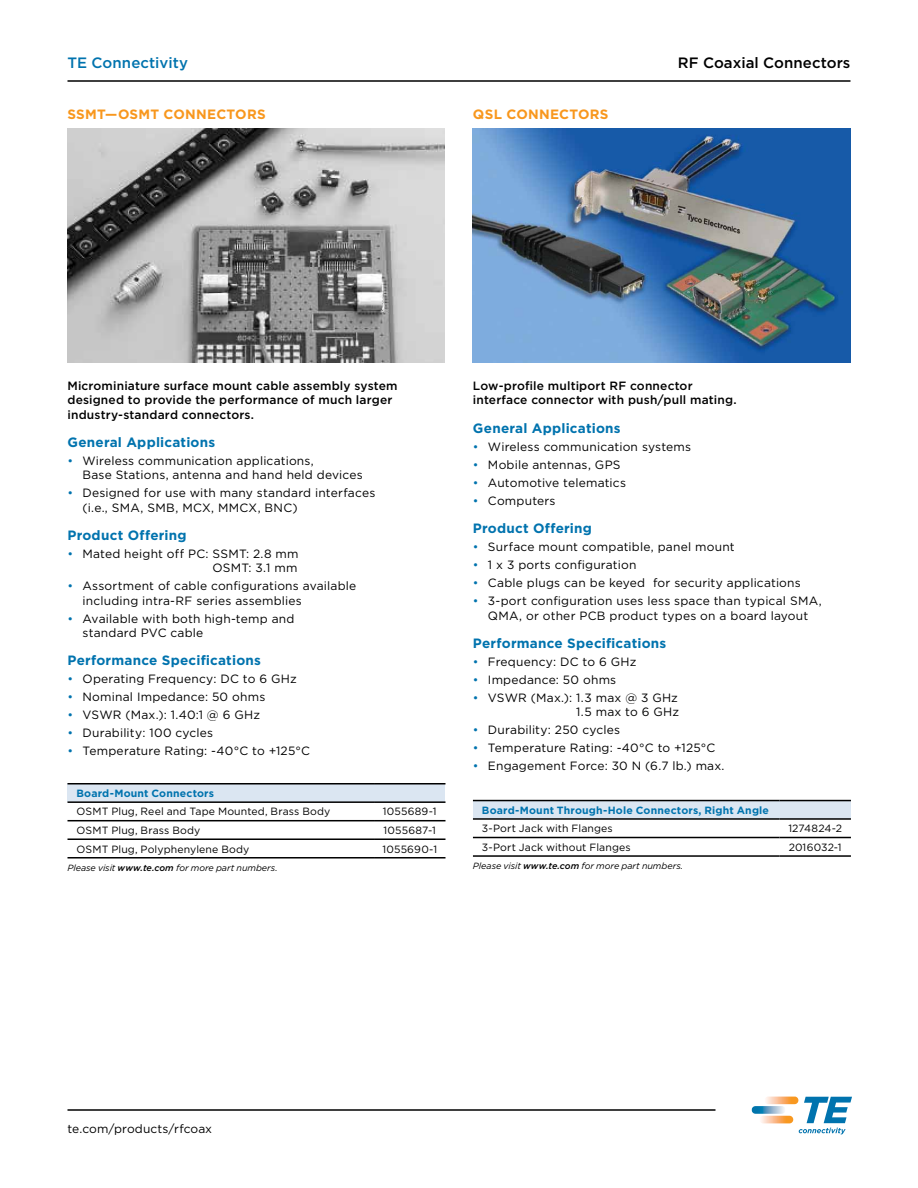
<style>
.page{position:relative;width:918px;height:1188px;background:#fff}
.page>*{position:absolute;margin:0;border:0;box-sizing:border-box;transform-origin:0 0}
.t1{font:500 15px "Gotham";letter-spacing:.005em;color:#000}
.t2{font:500 15px "Gotham";color:#0073ae}
.t3{font:700 13.5px "Gotham";letter-spacing:.015em;color:#0073ae}
.t4{font:700 13.5px "Gotham";letter-spacing:.02em;color:#f8971d}
.t5{font:12px/14.2px "Gotham";letter-spacing:.015em;color:#000}
.t6{font:500 12px/14.2px "Gotham";letter-spacing:.015em;color:#000}
.t7{font:10.5px "Gotham";letter-spacing:.01em;color:#000}
.t8{font:700 10.5px "Gotham";letter-spacing:.015em;color:#0073ae}
.t9{font:italic 9px "Gotham";letter-spacing:-.005em;color:#000}
.s1{color:#0073ae}
.s2{font-weight:500}
</style>
<div class="page">
<img style="left:766px;top:1097px;width:32px;height:7px">
<img style="left:759px;top:1116px;width:34px;height:7px;border-radius:4px">
<img style="left:752px;top:1106px;width:33px;height:8px">
<svg style="left:799px;top:1097px;width:53px;height:37px"></svg>
<hr style="left:68px;top:1109px;width:648px;height:2px;background:#000">
<div style="left:68px;top:784px;width:378px;height:18px;background:#dbe6f2"></div>
<hr style="left:68px;top:783px;width:306px;height:1px;background:#000">
<hr style="left:374px;top:783px;width:72px;height:1px;background:#000">
<hr style="left:68px;top:801px;width:306px;height:2px;background:#000">
<hr style="left:374px;top:801px;width:72px;height:2px;background:#000">
<hr style="left:68px;top:820px;width:306px;height:1px;background:#000">
<hr style="left:374px;top:820px;width:72px;height:1px;background:#000">
<hr style="left:68px;top:838px;width:306px;height:2px;background:#000">
<hr style="left:68px;top:857px;width:306px;height:2px;background:#000">
<hr style="left:374px;top:857px;width:72px;height:2px;background:#000">
<hr style="left:374px;top:838px;width:72px;height:2px;background:#000">
<div style="left:473px;top:801px;width:378px;height:18px;background:#dbe6f2"></div>
<hr style="left:473px;top:800px;width:306px;height:1px;background:#000">
<hr style="left:779px;top:800px;width:72px;height:1px;background:#000">
<hr style="left:473px;top:818px;width:306px;height:2px;background:#000">
<hr style="left:779px;top:818px;width:72px;height:2px;background:#000">
<hr style="left:473px;top:837px;width:306px;height:1px;background:#000">
<hr style="left:779px;top:837px;width:72px;height:1px;background:#000">
<hr style="left:473px;top:855px;width:306px;height:2px;background:#000">
<hr style="left:779px;top:855px;width:72px;height:2px;background:#000">
<img style="left:473px;top:128px;width:377px;height:234px">
<hr style="left:68px;top:80px;width:782px;height:2px;background:#000">
<img style="left:68px;top:128px;width:377px;height:234px">
<p class="t2" style="left:68px;top:54px;width:122px">TE Connectivity</p>
<p class="t1" style="left:678px;top:54px;width:174px">RF Coaxial Connectors</p>
<p class="t4" style="left:68px;top:107px;width:200px">SSMT—OSMT Conn ectors</p>
<p class="t4" style="left:473px;top:107px;width:137px">QSL Conn ectors</p>
<p class="t6" style="left:68px;top:379px;width:332px">Microminiature surface mount cable assembly system designed to provide the performance of much larger industry-standard connectors.</p>
<p class="t3" style="left:68px;top:435px;width:149px">General Applications</p>
<p class="t5" style="left:82px;top:454px;width:282px;text-indent:-15px"><span class="s1">•</span> Wireless communication applications,<br>Base Stations, antenna and hand held devices</p>
<p class="t5" style="left:82px;top:486px;width:294px;text-indent:-15px"><span class="s1">•</span> Designed for use with many standard interfaces (i.e., SMA, SMB, MCX, MMCX, BNC)</p>
<p class="t3" style="left:68px;top:528px;width:121px">Product Offering</p>
<p class="t5" style="left:68px;top:547px;width:233px;text-align:right"><span class="s1">•</span> Mated height off PC: SSMT: 2.8 mm<br>OSMT: 3.1 mm</p>
<p class="t5" style="left:82px;top:579px;width:275px;text-indent:-15px"><span class="s1">•</span> Assortment of cable configurations available including intra-RF series assemblies</p>
<p class="t5" style="left:82px;top:611px;width:213px;text-indent:-15px"><span class="s1">•</span> Available with both high-temp and standard PVC cable</p>
<p class="t3" style="left:68px;top:653px;width:195px">Performance Specifications</p>
<p class="t5" style="left:68px;top:672px;width:231px"><span class="s1">•</span> Operating Frequency: DC to 6 GHz</p>
<p class="t5" style="left:68px;top:690px;width:199px"><span class="s1">•</span> Nominal Impedance: 50 ohms</p>
<p class="t5" style="left:68px;top:708px;width:194px"><span class="s1">•</span> VSWR (Max.): 1.40:1 @ 6 GHz</p>
<p class="t5" style="left:68px;top:726px;width:147px"><span class="s1">•</span> Durability: 100 cycles</p>
<p class="t5" style="left:68px;top:744px;width:244px"><span class="s1">•</span> Temperature Rating: -40°C to +125°C</p>
<p class="t8" style="left:76px;top:787px;width:139px">Board-Mount Connectors</p>
<p class="t7" style="left:76px;top:806px;width:255px">OSMT Plug, Reel and Tape Mounted, Brass Body</p>
<p class="t7" style="left:383px;top:806px;width:55px">1055689-1</p>
<p class="t7" style="left:76px;top:824px;width:125px">OSMT Plug, Brass Body</p>
<p class="t7" style="left:384px;top:824px;width:54px">1055687-1</p>
<p class="t7" style="left:76px;top:843px;width:174px">OSMT Plug, Polyphenylene Body</p>
<p class="t7" style="left:382px;top:843px;width:56px">1055690-1</p>
<p class="t9" style="left:68px;top:863px;width:212px">Please visit <span class="s2">www.te.com</span> for more part numbers.</p>
<p class="t6" style="left:473px;top:379px;width:265px">Low-profile multiport RF connector interface connector with push/pull mating.</p>
<p class="t3" style="left:473px;top:420px;width:149px">General Applications</p>
<p class="t5" style="left:473px;top:439px;width:220px"><span class="s1">•</span> Wireless communication systems</p>
<p class="t5" style="left:473px;top:457px;width:149px"><span class="s1">•</span> Mobile antennas, GPS</p>
<p class="t5" style="left:473px;top:475px;width:155px"><span class="s1">•</span> Automotive telematics</p>
<p class="t5" style="left:473px;top:493px;width:84px"><span class="s1">•</span> Computers</p>
<p class="t3" style="left:473px;top:521px;width:121px">Product Offering</p>
<p class="t5" style="left:473px;top:540px;width:263px"><span class="s1">•</span> Surface mount compatible, panel mount</p>
<p class="t5" style="left:473px;top:558px;width:165px"><span class="s1">•</span> 1 x 3 ports configuration</p>
<p class="t5" style="left:473px;top:576px;width:329px"><span class="s1">•</span> Cable plugs can be keyed for security applications</p>
<p class="t5" style="left:473px;top:594px;width:350px;text-align:center"><span class="s1">•</span> 3-port configuration uses less space than typical SMA,<br>QMA, or other PCB product types on a board layout</p>
<p class="t3" style="left:473px;top:636px;width:195px">Performance Specifications</p>
<p class="t5" style="left:473px;top:655px;width:165px"><span class="s1">•</span> Frequency: DC to 6 GHz</p>
<p class="t5" style="left:473px;top:673px;width:145px"><span class="s1">•</span> Impedance: 50 ohms</p>
<p class="t5" style="left:473px;top:691px;width:208px;text-align:right"><span class="s1">•</span> VSWR (Max.): 1.3 max @ 3 GHz<br>1.5 max to 6 GHz</p>
<p class="t5" style="left:473px;top:723px;width:149px"><span class="s1">•</span> Durability: 250 cycles</p>
<p class="t5" style="left:473px;top:741px;width:244px"><span class="s1">•</span> Temperature Rating: -40°C to +125°C</p>
<p class="t5" style="left:473px;top:759px;width:253px"><span class="s1">•</span> Engagement Force: 30 N (6.7 lb.) max.</p>
<p class="t8" style="left:482px;top:804px;width:289px">Board-Mount Through-Hole Connectors, Right Angle</p>
<p class="t7" style="left:482px;top:823px;width:132px">3-Port Jack with Flanges</p>
<p class="t7" style="left:788px;top:823px;width:55px">1274824-2</p>
<p class="t7" style="left:482px;top:841px;width:150px">3-Port Jack without Flanges</p>
<p class="t7" style="left:789px;top:841px;width:55px">2016032-1</p>
<p class="t9" style="left:473px;top:861px;width:212px">Please visit <span class="s2">www.te.com</span> for more part numbers.</p>
<p class="t5" style="left:68px;top:1122px;width:146px">te.com/products/rfcoax</p>
</div>
